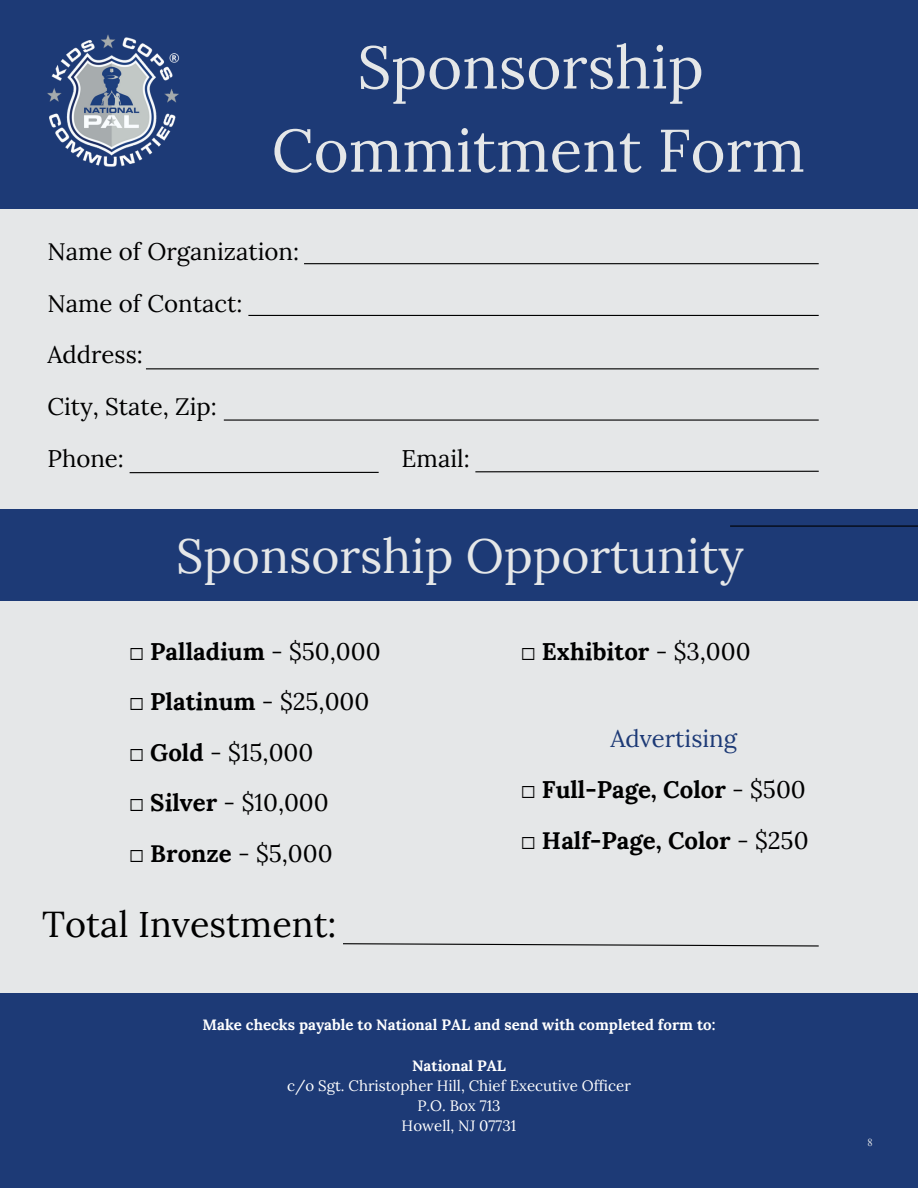
<style>
.page{position:relative;width:918px;height:1188px;background:#1d3a76}
.page>*{position:absolute;margin:0;border:0;box-sizing:border-box;transform-origin:0 0}
.t1{font:60px/83.2px "Lora";color:#e5e7e8;text-align:center}
.t2{font:48px "Lora";color:#e5e7e8}
.t3{font:36px "Lora";color:#000}
.t4{font:24px/50.7px "Lora";color:#000}
.t5{font:700 24px/50.7px "Lora";color:#000}
.t6{font:700 15px "Lora";color:#fff}
.t7{font:15px "Lora";color:#fff}
.t8{font:10.5px "Times NRMT Pro";color:#e5e7e8}
.s1{font-family:"Free Mono"}
.s2{font-weight:700}
.s3{font-family:"Free Mono";font-weight:400}
.s4{font-weight:400}
.s5{font-weight:400;color:#1d3a76}
</style>
<div class="page">
<img style="left:47px;top:34px;width:132px;height:133px">
<div style="left:0;top:209px;width:918px;height:784px;background:#e5e7e8"></div>
<div style="left:0;top:509px;width:918px;height:92px;background:#1d3a76"></div>
<hr style="left:730px;top:526px;width:188px;height:1px;background:#000">
<svg style="left:343px;top:943px;width:476px;height:4px"></svg>
<hr style="left:248px;top:315px;width:571px;height:1px;background:#000">
<hr style="left:146px;top:368px;width:673px;height:1px;background:#000">
<hr style="left:224px;top:419px;width:595px;height:2px;background:#000">
<svg style="left:475px;top:470px;width:344px;height:3px"></svg>
<hr style="left:130px;top:472px;width:249px;height:1px;background:#000">
<hr style="left:304px;top:263px;width:515px;height:1px;background:#000">
<h1 class="t1" style="left:272px;top:25px;width:535px">Sponsorship<br>Commitment Form</h1>
<p class="t4" style="left:47px;top:225px;width:253px;line-height:51.8px">Name of Organization:<br>Name of Contact:<br>Address:<br>City, State, Zip:<br>Phone:</p>
<p class="t4" style="left:402px;top:433px;width:70px">Email:</p>
<h4 class="t2" style="left:176px;top:524px;width:569px">Sponsorship Opportunity</h4>
<p class="t4" style="left:130px;top:625px;width:252px"><span class="s1">☐</span> <span class="s2">Palladium</span> - $50,000 <span class="s1">☐</span> <span class="s2">Platinum</span> - $25,000 <span class="s1">☐</span> <span class="s2">Gold</span> - $15,000<br><span class="s1">☐</span> <span class="s2">Silver</span> - $10,000<br><span class="s1">☐</span> <span class="s2">Bronze</span> - $5,000</p>
<p class="t5" style="left:521px;top:625px;width:231px"><span class="s3">☐</span> Exhibitor <span class="s4">- $3,000</span></p>
<p class="t5" style="left:521px;top:713px;width:289px;text-indent:89px"><span class="s5">Advertising<br></span><span class="s3">☐</span> Full-Page, Color <span class="s4">- $500 </span><span class="s3">☐</span> Half-Page, Color <span class="s4">- $250</span></p>
<p class="t3" style="left:42px;top:901px;width:296px">Total Investment:</p>
<p class="t6" style="left:203px;top:1015px;width:514px">Make checks payable to National PAL and send with completed form to:</p>
<p class="t6" style="left:412px;top:1055px;width:95px">National PAL</p>
<h2 class="t7" style="left:287px;top:1076px;width:345px">c/o Sgt. Christopher Hill, Chief Executive Officer</h2>
<p class="t7" style="left:417px;top:1096px;width:85px">P.O. Box 713</p>
<h4 class="t7" style="left:402px;top:1116px;width:116px">Howell, NJ 07731</h4>
<p class="t8" style="left:867px;top:1138px;width:7px">8</p>
</div>
